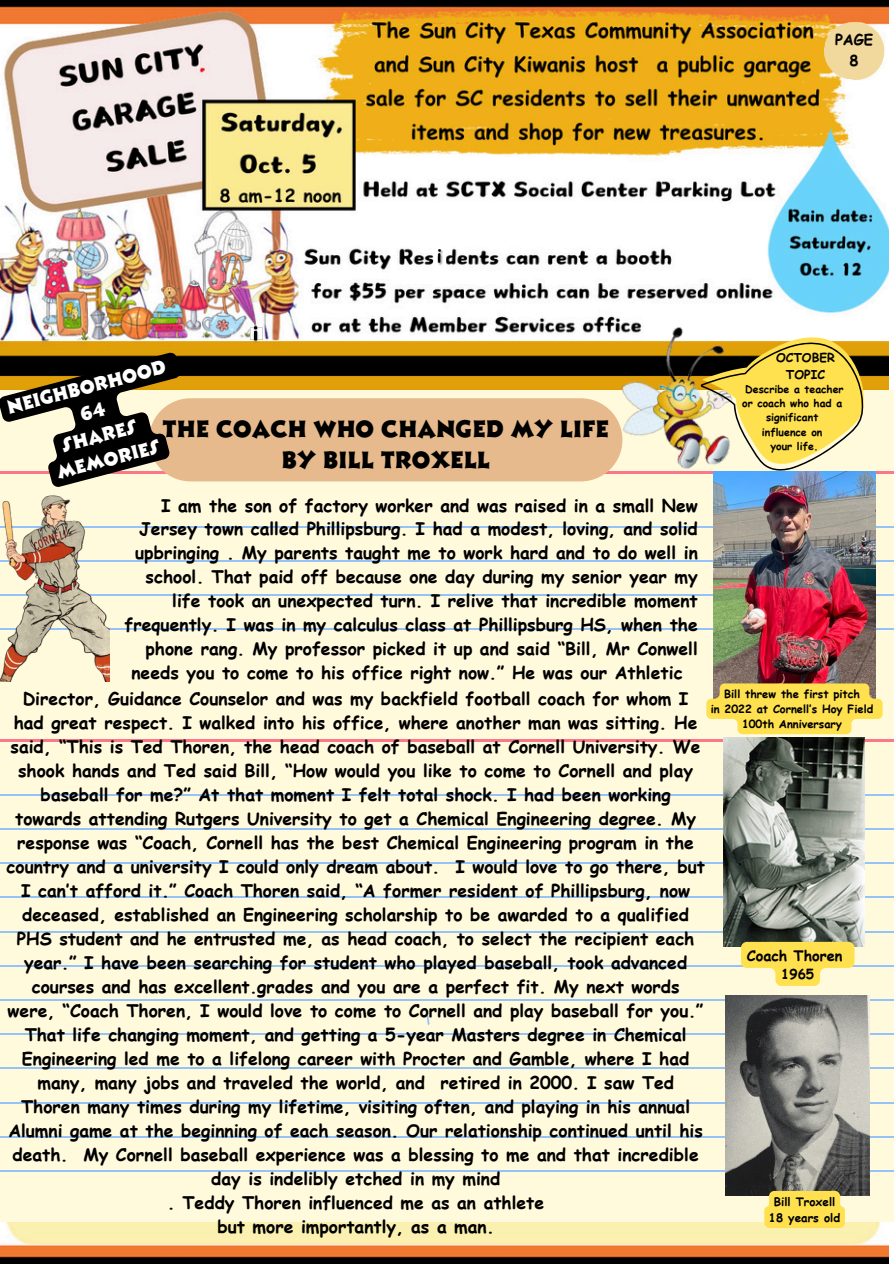
<style>
.page{position:relative;width:894px;height:1264px;background:#fff}
.page>*{position:absolute;margin:0;border:0;box-sizing:border-box;transform-origin:0 0}
.t1{font:700 22.95px/31.5px "Ashley Crawford MT Std";color:#000;text-align:center}
.t2{font:700 18.45px/25.2px "Ashley Crawford MT Std";color:#fff;text-align:center}
.t3{font:700 17.55px "Comic Sans MS";color:#000}
.t4{font:700 17.4px/24px "Comic Sans MS";color:#000;text-align:center}
.t5{font:700 14.85px/20.4px "Comic Sans MS";color:#000;text-align:center}
.t6{font:700 14.55px "Comic Sans MS";color:#000}
.t7{font:700 13.5px "Comic Sans MS";color:#000}
.t8{font:700 12.3px/16.6px "Comic Sans MS";color:#000;text-align:center}
.t9{font:700 11.7px "Comic Sans MS";color:#000}
.t10{font:700 11.1px "Comic Sans MS";color:#000}
.t11{font:700 10.5px "Comic Sans MS";color:#000}
</style>
<div class="page">
<img style="left:0;top:0;width:888px;height:1263px">
<div style="left:434px;top:245px;width:12px;height:28px;background:#fff"></div>
<div style="left:0;top:390px;width:893px;height:560px;background:#fffadc"></div>
<hr style="left:0;top:526px;width:893px;height:2px;background:#95c2f9">
<hr style="left:0;top:560px;width:893px;height:2px;background:#95c2f9">
<hr style="left:0;top:594px;width:893px;height:2px;background:#95c2f9">
<hr style="left:0;top:628px;width:893px;height:1px;background:#95c2f9">
<div style="left:0;top:657px;width:893px;height:564px;background:#fffadc"></div>
<hr style="left:0;top:794px;width:893px;height:1px;background:#95c2f9">
<hr style="left:0;top:828px;width:893px;height:2px;background:#95c2f9">
<hr style="left:0;top:862px;width:893px;height:2px;background:#95c2f9">
<hr style="left:0;top:896px;width:893px;height:2px;background:#95c2f9">
<hr style="left:0;top:930px;width:893px;height:2px;background:#95c2f9">
<hr style="left:0;top:964px;width:893px;height:2px;background:#95c2f9">
<hr style="left:0;top:999px;width:893px;height:2px;background:#95c2f9">
<hr style="left:0;top:1033px;width:893px;height:2px;background:#95c2f9">
<hr style="left:0;top:1067px;width:893px;height:2px;background:#95c2f9">
<hr style="left:0;top:1101px;width:893px;height:2px;background:#95c2f9">
<hr style="left:0;top:1135px;width:893px;height:2px;background:#95c2f9">
<hr style="left:0;top:1170px;width:893px;height:1px;background:#95c2f9">
<hr style="left:0;top:738px;width:893px;height:3px;background:#fc778a">
<svg style="left:426px;top:1015px;width:3px;height:10px"></svg>
<img style="left:598px;top:310px;width:101px;height:164px">
<img style="left:0;top:525px;width:110px;height:156px">
<svg style="left:699px;top:306px;width:186px;height:184px"></svg>
<img style="left:725px;top:995px;width:144px;height:200px">
<img style="left:713px;top:471px;width:162px;height:212px">
<img style="left:723px;top:737px;width:141px;height:209px">
<svg style="left:0;top:351px;width:622px;height:174px"></svg>
<svg style="left:706px;top:683px;width:176px;height:51px;background:#fbe062"></svg>
<svg style="left:740px;top:941px;width:114px;height:44px"></svg>
<svg style="left:764px;top:1190px;width:80px;height:37px;background:#f6db53"></svg>
<img style="left:248px;top:320px;width:14px;height:26px">
<img style="left:434px;top:242px;width:13px;height:27px">
<svg style="left:821px;top:20px;width:65px;height:62px;background:#f2d497"></svg>
<p class="t5" style="left:834px;top:29px;width:40px">PAGE<br>8</p>
<p class="t2" style="left:5px;top:397px;width:165px;rotate:-15deg">NEIGHBORHOOD<br>64<br>SHARES<br>MEMORIES</p>
<h4 class="t1" style="left:162px;top:414px;width:447px">THE COACH WHO CHANGED MY LIFE<br>BY BILL TROXELL</h4>
<p class="t3" style="left:161px;top:492px;width:538px">I am the son of factory worker and was raised in a small New</p>
<p class="t3" style="left:139px;top:516px;width:560px">Jersey town called Phillipsburg. I had a modest, loving, and solid</p>
<p class="t3" style="left:135px;top:540px;width:564px">upbringing . My parents taught me to work hard and to do well in</p>
<p class="t3" style="left:145px;top:564px;width:553px">school. That paid off because one day during my senior year my</p>
<p class="t3" style="left:172px;top:588px;width:527px">life took an unexpected turn. I relive that incredible moment</p>
<p class="t3" style="left:124px;top:612px;width:574px">frequently. I was in my calculus class at Phillipsburg HS, when the</p>
<p class="t3" style="left:145px;top:635px;width:553px">phone rang. My professor picked it up and said “Bill, Mr Conwell</p>
<p class="t3" style="left:131px;top:659px;width:552px">needs you to come to his office right now.” He was our Athletic</p>
<p class="t8" style="left:775px;top:349px;width:60px">OCTOBER<br>TOPIC</p>
<p class="t11" style="left:745px;top:381px;width:100px">Describe a teacher</p>
<p class="t11" style="left:742px;top:395px;width:101px">or coach who had a</p>
<p class="t11" style="left:765px;top:410px;width:54px">significant</p>
<p class="t11" style="left:761px;top:424px;width:62px">influence on</p>
<h3 class="t11" style="left:770px;top:438px;width:50px">your life.</h3>
<p class="t10" style="left:724px;top:685px;width:137px">Bill threw the first pitch</p>
<h1 class="t10" style="left:710px;top:701px;width:164px">in 2022 at Cornell’s Hoy Field</h1>
<p class="t10" style="left:741px;top:716px;width:102px">100th Anniversary</p>
<p class="t4" style="left:7px;top:685px;width:700px">Director, Guidance Counselor and was my backfield football coach for whom I had great respect. I walked into his office, where another man was sitting. He said, “This is Ted Thoren, the head coach of baseball at Cornell University. We shook hands and Ted said Bill, “How would you like to come to Cornell and play baseball for me?” At that moment I felt total shock. I had been working towards attending Rutgers University to get a Chemical Engineering degree. My response was “Coach, Cornell has the best Chemical Engineering program in the country and a university I could only dream about. I would love to go there, but I can’t afford it.” Coach Thoren said, “A former resident of Phillipsburg, now deceased, established an Engineering scholarship to be awarded to a qualified PHS student and he entrusted me, as head coach, to select the recipient each year.” I have been searching for student who played baseball, took advanced courses and has excellent.grades and you are a perfect fit. My next words were, “Coach Thoren, I would love to come to Cornell and play baseball for you.” That life changing moment, and getting a 5-year Masters degree in Chemical Engineering led me to a lifelong career with Procter and Gamble, where I had many, many jobs and traveled the world, and retired in 2000. I saw Ted Thoren many times during my lifetime, visiting often, and playing in his annual Alumni game at the beginning of each season. Our relationship continued until his death. My Cornell baseball experience was a blessing to me and that incredible day is indelibly etched in my mind<br>. Teddy Thoren influenced me as an athlete<br>but more importantly, as a man.</p>
<h3 class="t6" style="left:746px;top:944px;width:97px">Coach Thoren</h3>
<h3 class="t7" style="left:781px;top:963px;width:34px">1965</h3>
<p class="t9" style="left:773px;top:1193px;width:63px">Bill Troxell</p>
<p class="t9" style="left:768px;top:1209px;width:73px">18 years old</p>
</div>
